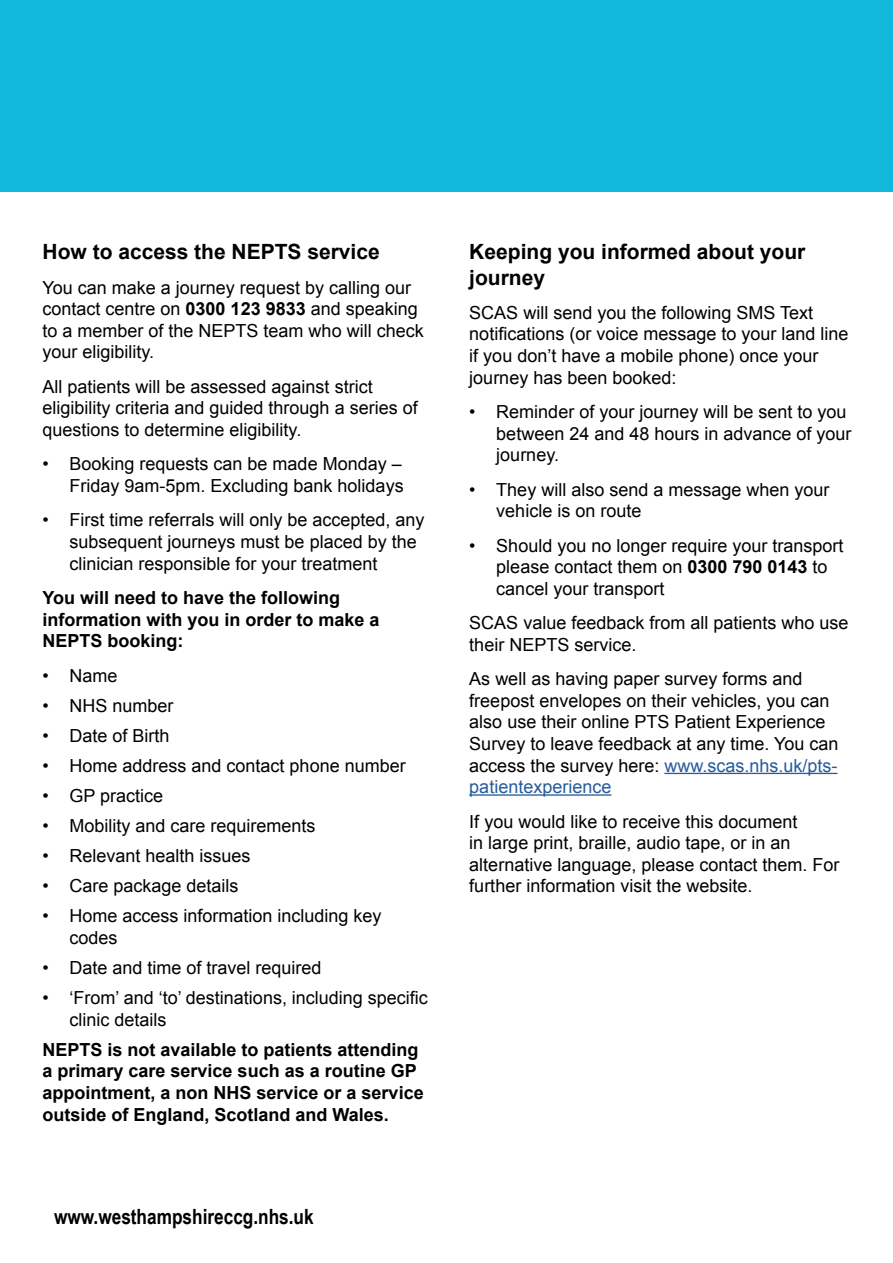
<style>
.page{position:relative;width:893px;height:1263px;background:#fff}
.page>*{position:absolute;margin:0;border:0;box-sizing:border-box;transform-origin:0 0}
.t1{font:700 21px/25.2px "Arial";color:#000}
.t2{font:700 21px "Arial Narrow";color:#000}
.t3{font:18px/21.6px "Arial";color:#000}
.t4{font:700 18px/21.6px "Arial";color:#000}
.s1{font-weight:700}
.s2{color:#275b9b}
</style>
<div class="page">
<div style="left:0;top:0;width:893px;height:191px;background:#11b8d9"></div>
<hr style="left:664px;top:773px;width:173px;height:1px;background:#275b9b">
<hr style="left:469px;top:794px;width:142px;height:2px;background:#275b9b">
<p class="t1" style="left:43px;top:240px;width:339px">How to access the NEPTS service</p>
<p class="t3" style="left:43px;top:277px;width:383px">You can make a journey request by calling our contact centre on <span class="s1">0300 123 9833</span> and speaking to a member of the NEPTS team who will check your eligibility.</p>
<p class="t3" style="left:43px;top:376px;width:377px">All patients will be assessed against strict eligibility criteria and guided through a series of questions to determine eligibility.</p>
<p class="t3" style="left:43px;top:453px;width:363px;text-align:right">• Booking requests can be made Monday –<br>Friday 9am-5pm. Excluding bank holidays</p>
<p class="t3" style="left:70px;top:509px;width:357px;text-indent:-27px">• First time referrals will only be accepted, any subsequent journeys must be placed by the clinician responsible for your treatment</p>
<p class="t4" style="left:43px;top:587px;width:339px">You will need to have the following information with you in order to make a<br>NEPTS booking:</p>
<p class="t3" style="left:43px;top:665px;width:77px">• Name</p>
<p class="t3" style="left:43px;top:695px;width:133px">• NHS number</p>
<p class="t3" style="left:43px;top:725px;width:129px">• Date of Birth</p>
<p class="t3" style="left:43px;top:755px;width:365px">• Home address and contact phone number</p>
<p class="t3" style="left:43px;top:785px;width:122px">• GP practice</p>
<p class="t3" style="left:43px;top:815px;width:275px">• Mobility and care requirements</p>
<p class="t3" style="left:43px;top:845px;width:210px">• Relevant health issues</p>
<p class="t3" style="left:43px;top:875px;width:198px">• Care package details</p>
<p class="t3" style="left:70px;top:905px;width:314px;text-indent:-27px">• Home access information including key codes</p>
<p class="t3" style="left:43px;top:957px;width:281px">• Date and time of travel required</p>
<p class="t3" style="left:70px;top:987px;width:360px;text-indent:-27px">• ‘From’ and ‘to’ destinations, including specific clinic details</p>
<p class="t4" style="left:43px;top:1039px;width:383px">NEPTS is not available to patients attending a primary care service such as a routine GP appointment, a non NHS service or a service outside of England, Scotland and Wales.</p>
<p class="t2" style="left:54px;top:1201px;width:261px">www.westhampshireccg.nhs.uk</p>
<p class="t1" style="left:469px;top:240px;width:338px">Keeping you informed about your journey</p>
<p class="t3" style="left:469px;top:302px;width:381px">SCAS will send you the following SMS Text notifications (or voice message to your land line if you don’t have a mobile phone) once your journey has been booked:</p>
<p class="t3" style="left:496px;top:401px;width:357px;text-indent:-27px">• Reminder of your journey will be sent to you between 24 and 48 hours in advance of your journey.</p>
<p class="t3" style="left:496px;top:479px;width:335px;text-indent:-27px">• They will also send a message when your vehicle is on route</p>
<p class="t3" style="left:496px;top:535px;width:349px;text-indent:-27px">• Should you no longer require your transport please contact them on <span class="s1">0300 790 0143</span> to cancel your transport</p>
<p class="t3" style="left:469px;top:612px;width:381px">SCAS value feedback from all patients who use their NEPTS service.</p>
<p class="t3" style="left:469px;top:668px;width:371px">As well as having paper survey forms and freepost envelopes on their vehicles, you can also use their online PTS Patient Experience Survey to leave feedback at any time. You can access the survey here: <span class="s2">www.scas.nhs.uk/pts&shy;patientexperience</span></p>
<p class="t3" style="left:469px;top:810px;width:372px">If you would like to receive this document<br>in large print, braille, audio tape, or in an alternative language, please contact them. For further information visit the website.</p>
</div>
